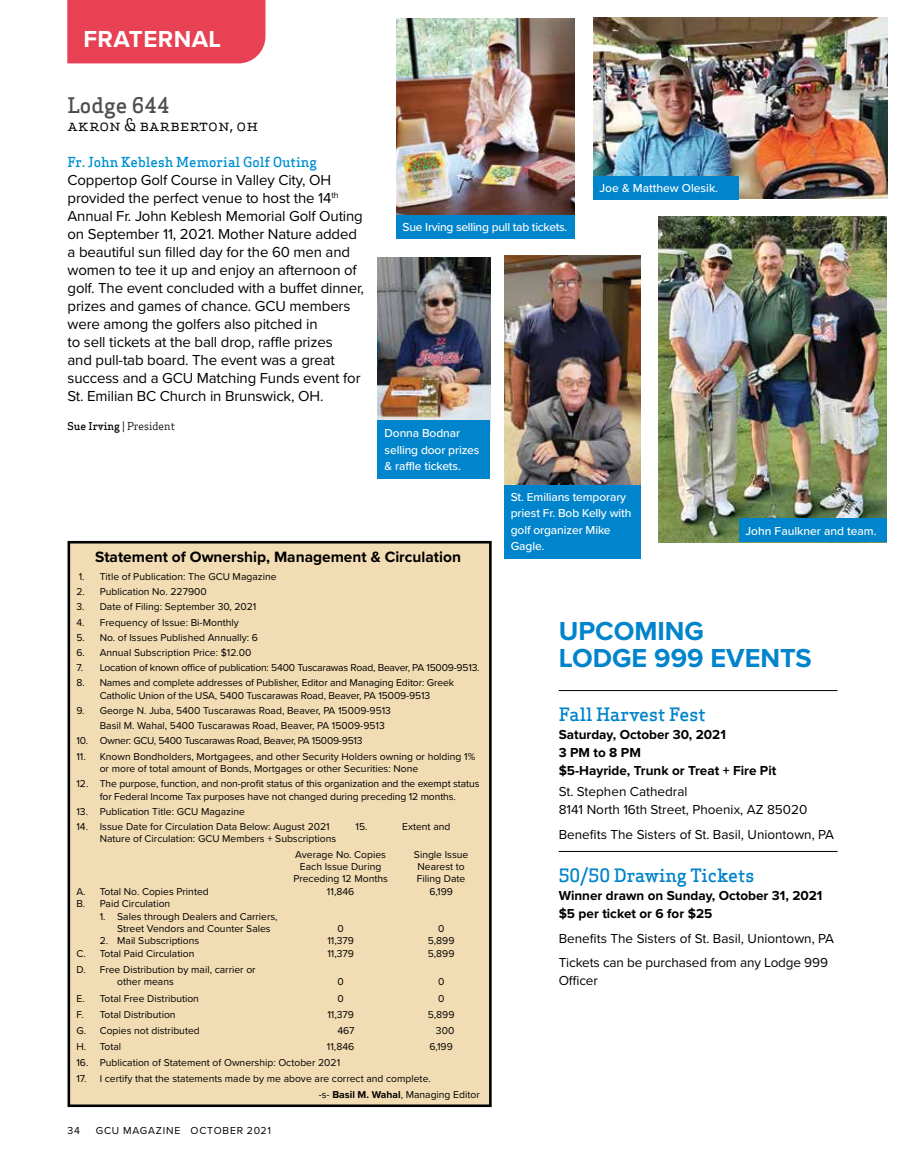
<style>
.page{position:relative;width:905px;height:1175px;background:#fff}
.page>*{position:absolute;margin:0;border:0;box-sizing:border-box;transform-origin:0 0}
.t1{font:700 27px/27px "Proxima Nova";color:#0084cb}
.t2{font:700 24px "Proxima Nova";letter-spacing:.02em;color:#fff}
.t3{font:500 21px "Apex Serif";color:#4d4d4f}
.t4{font:500 18px "Apex Serif";color:#0084cb}
.t5{font:16.5px "Apex Serif";color:#000}
.t6{font:700 15.45px "Proxima Nova";color:#000}
.t7{font:15px/18px "Proxima Nova";letter-spacing:-.01em;color:#000}
.t8{font:13.5px/18px "Proxima Nova";color:#000}
.t9{font:700 13.5px/18px "Proxima Nova";color:#000}
.t10{font:500 13.5px "Apex Serif";color:#0090d1}
.t11{font:500 12px/16.5px "Proxima Nova";letter-spacing:-.01em;color:#fff}
.t12{font:10.5px "Proxima Nova";letter-spacing:.075em;color:#000}
.t13{font:10.5px "Apex Serif";color:#000}
.t14{font:10.35px/12.5px "Proxima Nova";color:#000}
.t15{font:10.35px "Proxima Nova";letter-spacing:-.02em;color:#000}
.t16{font:10.35px "Proxima Nova";letter-spacing:-.025em;color:#000}
.s1{font-weight:500}
.s2{font-weight:700}
</style>
<div class="page">
<div style="left:67px;top:0;width:198px;height:63px;background:#e84154"></div>
<div style="left:69px;top:542px;width:421px;height:563px;background:#f1dcb3"></div>
<div style="left:68px;top:541px;width:423px;height:566px;border:3px solid #000"></div>
<img style="left:396px;top:18px;width:178px;height:197px">
<img style="left:658px;top:216px;width:228px;height:326px">
<img style="left:378px;top:257px;width:112px;height:164px">
<img style="left:593px;top:17px;width:294px;height:182px">
<img style="left:504px;top:255px;width:136px;height:229px">
<div style="left:593px;top:176px;width:145px;height:23px;background:#0084cb"></div>
<div style="left:738px;top:518px;width:148px;height:24px;background:#0084cb"></div>
<div style="left:396px;top:215px;width:178px;height:24px;background:#0084cb"></div>
<div style="left:378px;top:421px;width:112px;height:58px;background:#0084cb"></div>
<div style="left:504px;top:484px;width:136px;height:74px;background:#0084cb"></div>
<hr style="left:558px;top:690px;width:279px;height:1px;background:#000">
<hr style="left:558px;top:851px;width:279px;height:1px;background:#000">
<h2 class="t2" style="left:83px;top:21px;width:139px">FRATERNAL</h2>
<h3 class="t3" style="left:68px;top:89px;width:103px">Lodge 644</h3>
<h3 class="t5" style="left:68px;top:112px;width:180px">Akron &amp; Barberton, OH</h3>
<h3 class="t10" style="left:68px;top:152px;width:251px">Fr. John Keblesh Memorial Golf Outing</h3>
<p class="t7" style="left:68px;top:170px;width:298px">Coppertop Golf Course in Valley City, OH provided the perfect venue to host the 14<sup>th </sup>Annual Fr. John Keblesh Memorial Golf Outing on September 11, 2021. Mother Nature added a beautiful sun filled day for the 60 men and women to tee it up and enjoy an afternoon of golf. The event concluded with a buffet dinner, prizes and games of chance. GCU members were among the golfers also pitched in<br>to sell tickets at the ball drop, raffle prizes<br>and pull-tab board. The event was a great success and a GCU Matching Funds event for St. Emilian BC Church in Brunswick, OH.</p>
<p class="t13" style="left:68px;top:418px;width:109px"><span class="s1">Sue Irving</span> | President</p>
<p class="t11" style="left:402px;top:219px;width:166px">Sue Irving selling pull tab tickets.</p>
<p class="t11" style="left:384px;top:424px;width:96px">Donna Bodnar selling door prizes &amp; raffle tickets.</p>
<p class="t11" style="left:599px;top:179px;width:120px">Joe &amp; Matthew Olesik.</p>
<h3 class="t6" style="left:95px;top:545px;width:367px">Statement of Ownership, Management &amp; Circulation</h3>
<p class="t14" style="left:79px;top:570px;width:199px">1. Title of Publication: The GCU Magazine</p>
<p class="t14" style="left:76px;top:585px;width:132px">2. Publication No. 227900</p>
<p class="t14" style="left:76px;top:600px;width:181px">3. Date of Filing: September 30, 2021</p>
<p class="t14" style="left:76px;top:615px;width:164px">4. Frequency of Issue: Bi-Monthly</p>
<p class="t14" style="left:76px;top:630px;width:183px">5. No. of Issues Published Annually: 6</p>
<p class="t14" style="left:76px;top:646px;width:176px">6. Annual Subscription Price: $12.00</p>
<p class="t15" style="left:76px;top:660px;width:404px">7. Location of known office of publication: 5400 Tuscarawas Road, Beaver, PA 15009-9513.</p>
<p class="t14" style="left:76px;top:676px;width:379px;text-align:center">8. Names and complete addresses of Publisher, Editor and Managing Editor: Greek<br>Catholic Union of the USA, 5400 Tuscarawas Road, Beaver, PA 15009-9513</p>
<p class="t14" style="left:100px;top:702px;width:293px;line-height:15.1px;text-indent:-23px">9. George N. Juba, 5400 Tuscarawas Road, Beaver, PA 15009-9513<br>Basil M. Wahal, 5400 Tuscarawas Road, Beaver, PA 15009-9513</p>
<p class="t16" style="left:76px;top:733px;width:287px">10. Owner: GCU, 5400 Tuscarawas Road, Beaver, PA 15009-9513</p>
<p class="t14" style="left:100px;top:749px;width:377px;text-indent:-23px">11. Known Bondholders, Mortgagees, and other Security Holders owning or holding 1% or more of total amount of Bonds, Mortgages or other Securities: None</p>
<p class="t14" style="left:76px;top:777px;width:404px;text-align:center">12. The purpose, function, and non-profit status of this organization and the exempt status for Federal Income Tax purposes have not changed during preceding 12 months.</p>
<p class="t14" style="left:76px;top:804px;width:170px">13. Publication Title: GCU Magazine</p>
<p class="t14" style="left:76px;top:820px;width:255px">14. Issue Date for Circulation Data Below: August 2021</p>
<p class="t14" style="left:355px;top:820px;width:13px">15.</p>
<p class="t14" style="left:402px;top:820px;width:50px">Extent and</p>
<p class="t14" style="left:295px;top:831px;width:92px;line-height:15.1px;text-indent:-195px">Nature of Circulation: GCU Members + Subscriptions<br>Average No. Copies</p>
<p class="t14" style="left:414px;top:847px;width:56px">Single Issue</p>
<p class="t14" style="left:300px;top:860px;width:83px">Each Issue During</p>
<p class="t14" style="left:417px;top:860px;width:49px">Nearest to</p>
<p class="t14" style="left:293px;top:872px;width:96px">Preceding 12 Months</p>
<p class="t14" style="left:417px;top:872px;width:50px">Filing Date</p>
<p class="t14" style="left:76px;top:884px;width:134px">A. Total No. Copies Printed</p>
<p class="t14" style="left:327px;top:884px;width:29px">11,846</p>
<p class="t14" style="left:429px;top:884px;width:25px">6,199</p>
<p class="t14" style="left:76px;top:897px;width:95px">B. Paid Circulation</p>
<p class="t14" style="left:117px;top:909px;width:162px;text-indent:-17px">1. Sales through Dealers and Carriers,<br>Street Vendors and Counter Sales</p>
<p class="t14" style="left:337px;top:922px;width:8px">0</p>
<p class="t14" style="left:438px;top:922px;width:8px">0</p>
<p class="t14" style="left:100px;top:934px;width:101px">2. Mail Subscriptions</p>
<p class="t14" style="left:327px;top:934px;width:28px">11,379</p>
<p class="t14" style="left:428px;top:934px;width:28px">5,899</p>
<p class="t14" style="left:76px;top:946px;width:119px">C. Total Paid Circulation</p>
<p class="t14" style="left:327px;top:946px;width:28px">11,379</p>
<p class="t14" style="left:428px;top:946px;width:28px">5,899</p>
<p class="t14" style="left:117px;top:962px;width:140px;text-indent:-41px">D. Free Distribution by mail, carrier or other means</p>
<p class="t14" style="left:337px;top:975px;width:8px">0</p>
<p class="t14" style="left:438px;top:975px;width:8px">0</p>
<p class="t14" style="left:76px;top:991px;width:124px">E. Total Free Distribution</p>
<p class="t14" style="left:337px;top:991px;width:8px">0</p>
<p class="t14" style="left:438px;top:991px;width:8px">0</p>
<p class="t14" style="left:76px;top:1007px;width:101px">F. Total Distribution</p>
<p class="t14" style="left:327px;top:1007px;width:28px">11,379</p>
<p class="t14" style="left:428px;top:1007px;width:28px">5,899</p>
<p class="t14" style="left:76px;top:1023px;width:125px">G. Copies not distributed</p>
<p class="t14" style="left:337px;top:1023px;width:19px">467</p>
<p class="t14" style="left:436px;top:1023px;width:20px">300</p>
<p class="t14" style="left:76px;top:1039px;width:46px">H. Total</p>
<p class="t14" style="left:327px;top:1039px;width:29px">11,846</p>
<p class="t14" style="left:429px;top:1039px;width:25px">6,199</p>
<p class="t14" style="left:76px;top:1055px;width:265px">16. Publication of Statement of Ownership: October 2021</p>
<p class="t14" style="left:319px;top:1070px;width:162px;line-height:16px;text-indent:-242px">17. I certify that the statements made by me above are correct and complete.<br>-s- <span class="s2">Basil M. Wahal</span>, Managing Editor</p>
<p class="t12" style="left:68px;top:1123px;width:14px">34</p>
<p class="t12" style="left:96px;top:1123px;width:177px">GCU MAGAZINE OCTOBER 2021</p>
<p class="t11" style="left:511px;top:488px;width:122px">St. Emilians temporary priest Fr. Bob Kelly with golf organizer Mike<br>Gagle.</p>
<p class="t11" style="left:745px;top:522px;width:133px">John Faulkner and team.</p>
<h1 class="t1" style="left:558px;top:617px;width:255px">UPCOMING<br>LODGE 999 EVENTS</h1>
<h3 class="t4" style="left:558px;top:700px;width:148px">Fall Harvest Fest</h3>
<h3 class="t9" style="left:558px;top:725px;width:219px">Saturday, October 30, 2021<br>3 PM to 8 PM<br>$5-Hayride, Trunk or Treat + Fire Pit</h3>
<h3 class="t8" style="left:558px;top:782px;width:250px">St. Stephen Cathedral<br>8141 North 16th Street, Phoenix, AZ 85020</h3>
<h3 class="t8" style="left:558px;top:825px;width:277px">Benefits The Sisters of St. Basil, Uniontown, PA</h3>
<h3 class="t4" style="left:558px;top:861px;width:197px">50/50 Drawing Tickets</h3>
<h3 class="t9" style="left:558px;top:886px;width:265px">Winner drawn on Sunday, October 31, 2021 $5 per ticket or 6 for $25</h3>
<h3 class="t8" style="left:558px;top:925px;width:277px;line-height:24.8px">Benefits The Sisters of St. Basil, Uniontown, PA<br>Tickets can be purchased from any Lodge 999</h3>
<h3 class="t8" style="left:558px;top:971px;width:41px">Officer</h3>
</div>
